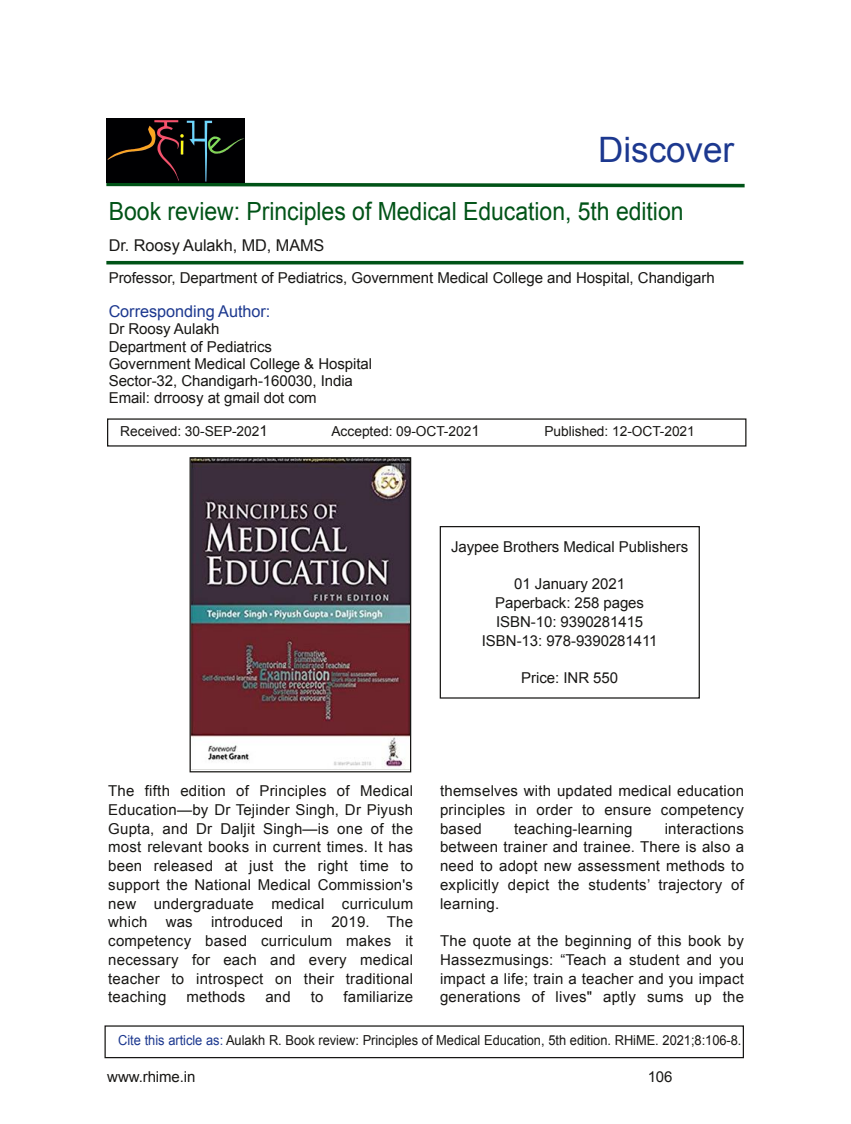
<style>
.page{position:relative;width:851px;height:1124px;background:#fff}
.page>*{position:absolute;margin:0;border:0;box-sizing:border-box;transform-origin:0 0}
.t1{font:35px "Arial";color:#1c388f}
.t2{font:25px "Arial";color:#005317;scale:.92 1}
.t3{font:16.25px "Arial";color:#181715}
.t4{font:16.25px "Arial";color:#1c388f}
.t5{font:15px/18.8px "Arial";color:#181715;text-align:justify}
.t6{font:13.75px "Arial";color:#181715;scale:.93 1}
.t7{font:13.75px "Arial";color:#181715}
.s1{font-size:15px}
.s2{color:#1c388f}
</style>
<div class="page">
<div style="left:104px;top:1025px;width:639px;height:33px;border:1px solid #181715"></div>
<svg style="left:106px;top:181px;width:639px;height:7px"></svg>
<hr style="left:106px;top:261px;width:637px;height:3px;background:#005317">
<img style="left:106px;top:118px;width:138px;height:64px">
<div style="left:439px;top:526px;width:260px;height:172px;border:1px solid #181715"></div>
<img style="left:191px;top:459px;width:218px;height:310px">
<div style="left:189px;top:457px;width:222px;height:315px;border:1px solid #181715"></div>
<h1 class="t1" style="left:598px;top:131px;width:137px">Discover</h1>
<h2 class="t2" style="left:109px;top:197px;width:626px">Book review: Principles of Medical Education, 5th edition</h2>
<p class="t3" style="left:109px;top:236px;width:217px">Dr. Roosy Aulakh, MD, MAMS</p>
<p class="t5" style="left:109px;top:268px;width:607px">Professor, Department of Pediatrics, Government Medical College and Hospital, Chandigarh</p>
<p class="t4" style="left:109px;top:302px;width:163px">Corresponding Author:</p>
<p class="t5" style="left:109px;top:320px;width:265px;line-height:17.2px;text-align:left">Dr Roosy Aulakh<br>Department of Pediatrics<br>Government Medical College &amp; Hospital<br>Sector-32, Chandigarh-160030, India<br>Email: drroosy at gmail dot com</p>
<p class="t7" style="left:120px;top:424px;width:149px">Received: 30-SEP-202<span class="s1">1</span></p>
<p class="t7" style="left:331px;top:424px;width:150px">Accepted: 09-OCT-202<span class="s1">1</span></p>
<p class="t7" style="left:544px;top:423px;width:152px">Published: 12-OCT-2021</p>
<p class="t5" style="left:451px;top:537px;width:238px">Jaypee Brothers Medical Publishers</p>
<p class="t5" style="left:481px;top:574px;width:177px;text-align:center">01 January 2021<br>Paperback: 258 pages<br>ISBN-10: 9390281415<br>ISBN-13: 978-9390281411</p>
<p class="t5" style="left:521px;top:668px;width:98px">Price: INR 550</p>
<p class="t5" style="left:108px;top:781px;width:306px">The fifth edition of Principles of Medical Education—by Dr Tejinder Singh, Dr Piyush Gupta, and Dr Daljit Singh—is one of the most relevant books in current times. It has been released at just the right time to support the National Medical Commission's new undergraduate medical curriculum which was introduced in 2019. The competency based curriculum makes it necessary for each and every medical teacher to introspect on their traditional teaching</p>
<p class="t5" style="left:186px;top:987px;width:60px">methods</p>
<p class="t5" style="left:265px;top:987px;width:27px">and</p>
<p class="t5" style="left:310px;top:987px;width:14px">to</p>
<p class="t5" style="left:343px;top:987px;width:71px">familiarize</p>
<p class="t5" style="left:440px;top:781px;width:305px">themselves with updated medical education principles in order to ensure competency based</p>
<p class="t5" style="left:440px;top:818px;width:305px;text-indent:225px">interactions between trainer and trainee. There is also a need to adopt new assessment methods to explicitly depict the students’ trajectory of learning.</p>
<p class="t5" style="left:440px;top:931px;width:305px">The quote at the beginning of this book by Hassezmusings: “Teach a student and you impact a life; train a teacher and you impact generations of lives" aptly sums up the</p>
<p class="t5" style="left:514px;top:818px;width:120px">teaching-learning</p>
<p class="t6" style="left:118px;top:1032px;width:671px"><span class="s2">Cite this article as:</span> Aulakh R. Book review: Principles of Medical Education, 5th edition. RHiME. 2021;8:106-8.</p>
<p class="t5" style="left:107px;top:1066px;width:90px">www.rhime.in</p>
<p class="t5" style="left:647px;top:1066px;width:26px">106</p>
</div>
